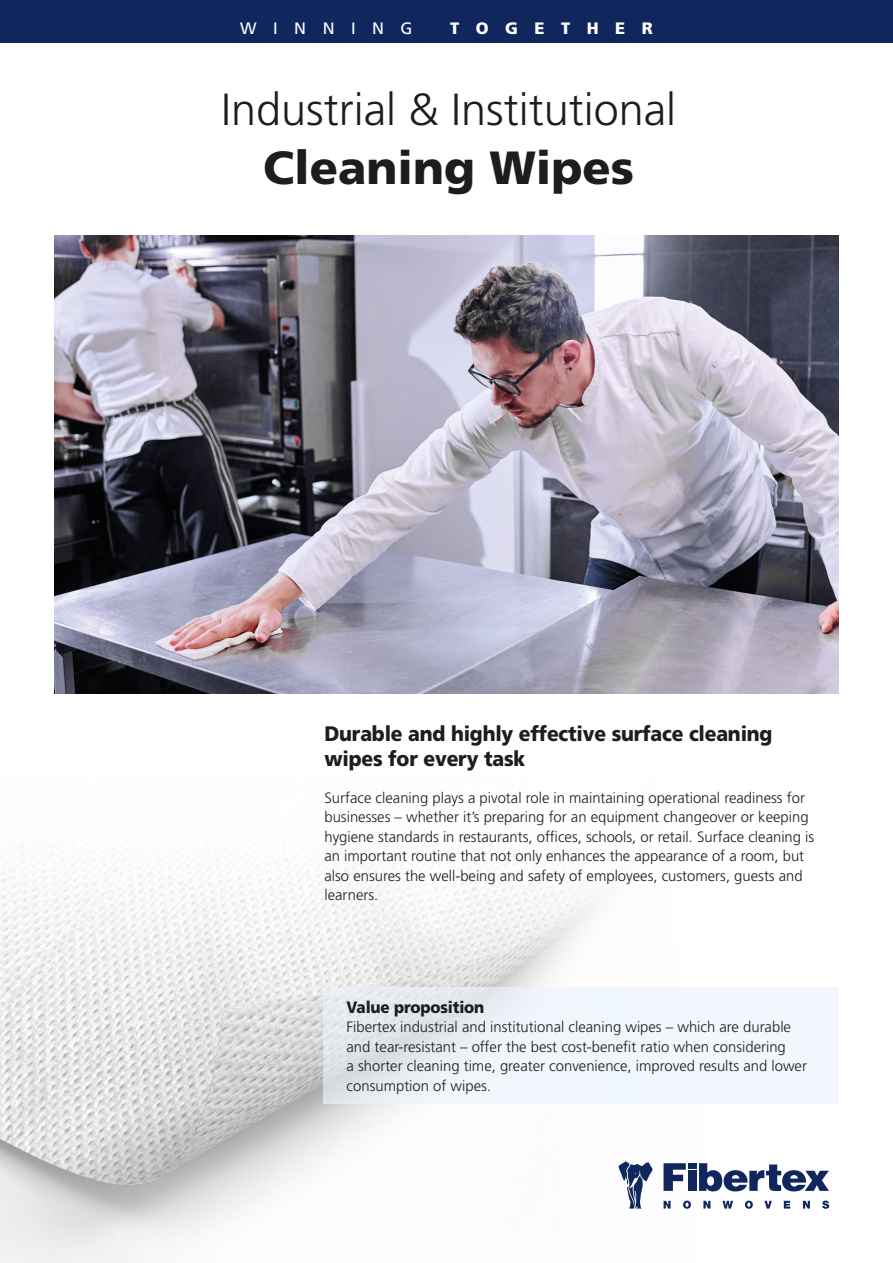
<style>
.page{position:relative;width:893px;height:1263px;background:#fff}
.page>*{position:absolute;margin:0;border:0;box-sizing:border-box;transform-origin:0 0}
.t1{font:900 46.5px "Frutiger LT Std";color:#1d1d1b}
.t2{font:300 45px "Frutiger LT Std";color:#1d1d1b}
.t3{font:900 21px/25.2px "Frutiger LT Std";letter-spacing:-.01em;color:#1d1d1b;scale:.92 1}
.t4{font:900 16.5px "Frutiger LT Std";letter-spacing:-.01em;color:#1d1d1b;scale:.92 1}
.t5{font:900 16.5px "Frutiger LT Std";letter-spacing:1em;color:#fff}
.t6{font:16.5px "Frutiger LT Std";letter-spacing:1em;color:#fff}
.t7{font:300 15px/19.5px "Frutiger LT Std";color:#1d1d1b}
</style>
<div class="page">
<div style="left:0;top:0;width:893px;height:43px;background:#10275d"></div>
<img style="left:0;top:849px;width:739px;height:414px">
<div style="left:688px;top:1171px;width:8px;height:20px;background:#10275d"></div>
<svg style="left:663px;top:1163px;width:23px;height:28px"></svg>
<div style="left:688px;top:1163px;width:8px;height:6px;background:#10275d"></div>
<svg style="left:699px;top:1163px;width:130px;height:28px"></svg>
<svg style="left:664px;top:1201px;width:7px;height:7px"></svg>
<svg style="left:683px;top:1200px;width:8px;height:9px"></svg>
<svg style="left:745px;top:1200px;width:8px;height:9px"></svg>
<svg style="left:803px;top:1201px;width:7px;height:7px"></svg>
<svg style="left:784px;top:1201px;width:6px;height:7px"></svg>
<svg style="left:822px;top:1200px;width:7px;height:9px"></svg>
<svg style="left:722px;top:1201px;width:11px;height:7px"></svg>
<svg style="left:764px;top:1201px;width:8px;height:7px"></svg>
<svg style="left:703px;top:1201px;width:7px;height:7px"></svg>
<svg style="left:619px;top:1161px;width:34px;height:48px"></svg>
<img style="left:54px;top:235px;width:785px;height:459px">
<div style="left:323px;top:987px;width:516px;height:117px;background:linear-gradient(to right,#e2e9ee,#f6fcff)"></div>
<p class="t6" style="left:240px;top:18px;width:174px">WINNING</p>
<p class="t5" style="left:450px;top:18px;width:204px">TOGETHER</p>
<h2 class="t2" style="left:221px;top:84px;width:457px">Industrial &amp; Institutional</h2>
<h1 class="t1" style="left:263px;top:140px;width:372px">Cleaning Wipes</h1>
<h3 class="t3" style="left:324px;top:721px;width:489px">Durable and highly effective surface cleaning wipes for every task</h3>
<p class="t7" style="left:324px;top:788px;width:491px">Surface cleaning plays a pivotal role in maintaining operational readiness for businesses – whether it’s preparing for an equipment changeover or keeping hygiene standards in restaurants, offices, schools, or retail. Surface cleaning is an important routine that not only enhances the appearance of a room, but also ensures the well-being and safety of employees, customers, guests and learners.</p>
<p class="t4" style="left:347px;top:997px;width:151px">Value proposition</p>
<p class="t7" style="left:347px;top:1017px;width:462px">Fibertex industrial and institutional cleaning wipes – which are durable and tear-resistant – offer the best cost-benefit ratio when considering<br>a shorter cleaning time, greater convenience, improved results and lower consumption of wipes.</p>
</div>
